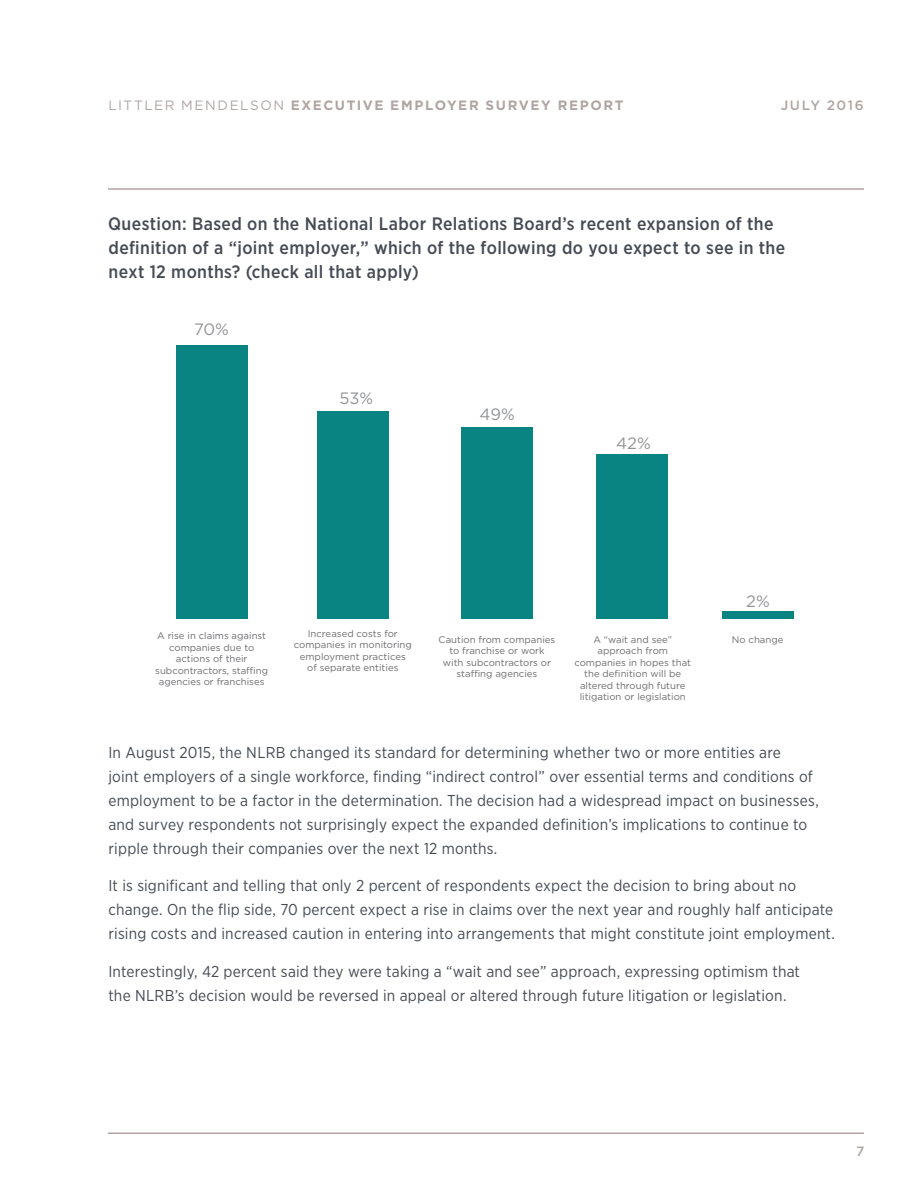
<style>
.page{position:relative;width:918px;height:1188px;background:#fff}
.page>*{position:absolute;margin:0;border:0;box-sizing:border-box;transform-origin:0 0}
.Q{font:500 18px/24px "Gotham Narrow";letter-spacing:.02em;color:#464b54}
.t1{font:16.5px "Gotham";color:#939598}
.body{font:15.75px/24px "Gotham Narrow";letter-spacing:.01em;color:#464b54}
.t2{font:700 13.5px "Gotham";letter-spacing:.115em;color:#afa5a3}
.t3{font:500 13.5px "Gotham";letter-spacing:.12em;color:#afa5a3}
.t4{font:9.6px/11.6px "Gotham";color:#6c6d70;text-align:center}
.s1{font-weight:400}
</style>
<div class="page">
<hr style="left:108px;top:1132px;width:756px;height:2px;background:#afa5a3">
<hr style="left:108px;top:188px;width:756px;height:2px;background:#afa5a3">
<div style="left:176px;top:345px;width:72px;height:274px;background:#098483"></div>
<div style="left:317px;top:412px;width:72px;height:207px;background:#098483"></div>
<div style="left:462px;top:427px;width:71px;height:192px;background:#098483"></div>
<div style="left:597px;top:455px;width:71px;height:164px;background:#098483"></div>
<div style="left:722px;top:611px;width:72px;height:8px;background:#098483"></div>
<p class="t2" style="left:108px;top:96px;width:517px"><span class="s1">LITTLER MENDELSON</span> EXECUTIVE EMPLOYER SURVEY REPORT</p>
<p class="t3" style="left:781px;top:96px;width:84px">JULY 2016</p>
<p class="Q" style="left:108px;top:212px;width:679px">Question: Based on the National Labor Relations Board’s recent expansion of the definition of a “joint employer,” which of the following do you expect to see in the next 12 months? (check all that apply)</p>
<p class="t1" style="left:194px;top:319px;width:36px">70%</p>
<p class="t1" style="left:340px;top:387px;width:35px">53%</p>
<p class="t1" style="left:480px;top:404px;width:37px">49%</p>
<p class="t1" style="left:616px;top:433px;width:36px">42%</p>
<p class="t1" style="left:746px;top:590px;width:25px">2%</p>
<p class="t4" style="left:155px;top:630px;width:114px">A rise in claims against companies due to actions of their subcontractors, sta ng agencies or franchises</p>
<p class="t4" style="left:294px;top:627px;width:120px">Increased costs for companies in monitoring employment practices of separate entities</p>
<p class="t4" style="left:439px;top:633px;width:118px">Caution from companies to franchise or work with subcontractors or sta ng agencies</p>
<p class="t4" style="left:574px;top:633px;width:118px">A “wait and see” approach from companies in hopes that the definition will be altered through future litigation or legislation</p>
<p class="t4" style="left:732px;top:633px;width:53px">No change</p>
<p class="body" style="left:108px;top:740px;width:712px">In August 2015, the NLRB changed its standard for determining whether two or more entities are<br>joint employers of a single workforce, finding “indirect control” over essential terms and conditions of employment to be a factor in the determination. The decision had a widespread impact on businesses, and survey respondents not surprisingly expect the expanded definition’s implications to continue to ripple through their companies over the next 12 months.</p>
<p class="body" style="left:108px;top:873px;width:728px">It is significant and telling that only 2 percent of respondents expect the decision to bring about no change. On the flip side, 70 percent expect a rise in claims over the next year and roughly half anticipate rising costs and increased caution in entering into arrangements that might constitute joint employment.</p>
<p class="body" style="left:108px;top:959px;width:693px">Interestingly, 42 percent said they were taking a “wait and see” approach, expressing optimism that the NLRB’s decision would be reversed in appeal or altered through future litigation or legislation.</p>
<p class="t3" style="left:856px;top:1142px;width:10px">7</p>
</div>
